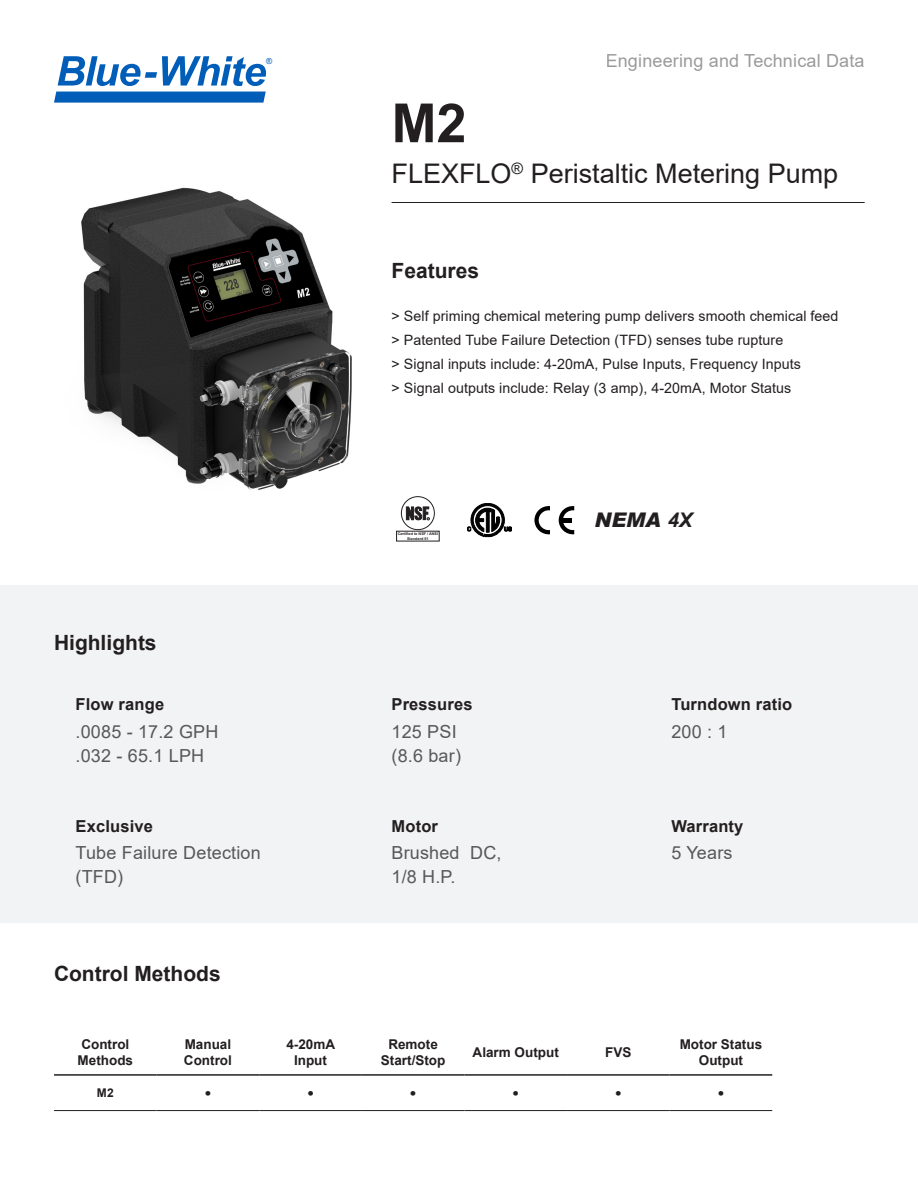
<style>
.page{position:relative;width:918px;height:1188px;background:#fff}
.page>*{position:absolute;margin:0;border:0;box-sizing:border-box;transform-origin:0 0}
.t1{font:700 54px "Arial";color:#231f20}
.t2{font:27px "Arial";color:#231f20}
.t3{font:700 21px "Arial";color:#231f20}
.t4{font:italic 900 20.25px "Arial";color:#231f20}
.t5{font:18px/24px "Arial";letter-spacing:.01em;color:#57585a}
.t6{font:700 16.5px "Arial";letter-spacing:.01em;color:#231f20}
.t7{font:14.25px "Arial";letter-spacing:.005em;color:#231f20}
.t8{font:700 13.5px/16.2px "Arial";color:#231f20;text-align:center}
.t9{font:700 12px "Arial";color:#231f20}
.t10{font:8.25px "Arial";color:#005eb8}
.t11{font:700 3.75px/4.2px "Arial";color:#231f20;text-align:center}
.s1{font-weight:700}
</style>
<div class="page">
<div style="left:0;top:585px;width:918px;height:338px;background:#f2f3f4"></div>
<hr style="left:54px;top:1110px;width:103px;height:1px;background:#231f20">
<hr style="left:157px;top:1110px;width:102px;height:1px;background:#231f20">
<hr style="left:259px;top:1110px;width:103px;height:1px;background:#231f20">
<hr style="left:362px;top:1110px;width:102px;height:1px;background:#231f20">
<hr style="left:464px;top:1110px;width:103px;height:1px;background:#231f20">
<hr style="left:567px;top:1110px;width:103px;height:1px;background:#231f20">
<hr style="left:670px;top:1110px;width:102px;height:1px;background:#231f20">
<hr style="left:54px;top:1074px;width:103px;height:2px;background:#231f20">
<hr style="left:157px;top:1074px;width:102px;height:2px;background:#231f20">
<hr style="left:259px;top:1074px;width:103px;height:2px;background:#231f20">
<hr style="left:362px;top:1074px;width:102px;height:2px;background:#231f20">
<hr style="left:464px;top:1074px;width:103px;height:2px;background:#231f20">
<hr style="left:567px;top:1074px;width:103px;height:2px;background:#231f20">
<hr style="left:670px;top:1074px;width:102px;height:2px;background:#231f20">
<svg style="left:58px;top:56px;width:208px;height:30px"></svg>
<svg style="left:54px;top:92px;width:212px;height:11px;background:#0c65bb"></svg>
<hr style="left:392px;top:202px;width:473px;height:1px;background:#231f20">
<svg style="left:534px;top:506px;width:16px;height:29px"></svg>
<svg style="left:559px;top:506px;width:15px;height:29px"></svg>
<svg style="left:467px;top:503px;width:45px;height:34px"></svg>
<img style="left:81px;top:187px;width:271px;height:303px">
<div style="left:401px;top:496px;width:34px;height:34px;border:1px solid #231f20;border-radius:50%"></div>
<svg style="left:406px;top:507px;width:24px;height:13px"></svg>
<p class="t10" style="left:266px;top:56px;width:8px">®</p>
<p class="t3" style="left:54px;top:628px;width:104px">Highlights</p>
<p class="t1" style="left:392px;top:85px;width:77px">M2</p>
<p class="t5" style="left:606px;top:49px;width:261px">Engineering and Technical Data</p>
<p class="t2" style="left:392px;top:155px;width:448px">FLEXFLO<sup>®</sup> Peristaltic Metering Pump</p>
<p class="t3" style="left:392px;top:256px;width:89px">Features</p>
<p class="t7" style="left:392px;top:307px;width:448px">&gt; Self priming chemical metering pump delivers smooth chemical feed</p>
<p class="t7" style="left:392px;top:331px;width:393px">&gt; Patented Tube Failure Detection (TFD) senses tube rupture</p>
<p class="t7" style="left:392px;top:355px;width:411px">&gt; Signal inputs include: 4-20mA, Pulse Inputs, Frequency Inputs</p>
<p class="t7" style="left:392px;top:379px;width:401px">&gt; Signal outputs include: Relay (3 amp), 4-20mA, Motor Status</p>
<p class="t11" style="left:398px;top:532px;width:42px">Certified to NSF / ANSI<br>Standard 61</p>
<p class="t4" style="left:595px;top:507px;width:99px">NEMA <span class="s1">4X</span></p>
<p class="t6" style="left:76px;top:693px;width:90px">Flow range</p>
<p class="t6" style="left:392px;top:693px;width:83px">Pressures</p>
<p class="t6" style="left:671px;top:693px;width:123px">Turndown ratio</p>
<p class="t5" style="left:76px;top:720px;width:144px">.0085 - 17.2 GPH</p>
<p class="t5" style="left:76px;top:744px;width:130px">.032 - 65.1 LPH</p>
<p class="t6" style="left:76px;top:814px;width:79px">Exclusive</p>
<p class="t5" style="left:76px;top:840px;width:187px">Tube Failure Detection</p>
<p class="t5" style="left:76px;top:864px;width:49px">(TFD)</p>
<p class="t3" style="left:54px;top:958px;width:168px">Control Methods</p>
<p class="t5" style="left:392px;top:720px;width:67px">125 PSI</p>
<p class="t5" style="left:392px;top:744px;width:71px">(8.6 bar)</p>
<p class="t6" style="left:392px;top:814px;width:48px">Motor</p>
<p class="t5" style="left:392px;top:840px;width:112px">Brushed DC,<br>1/8 H.P.</p>
<p class="t5" style="left:671px;top:720px;width:58px">200 : 1</p>
<p class="t6" style="left:671px;top:814px;width:74px">Warranty</p>
<p class="t5" style="left:671px;top:840px;width:63px">5 Years</p>
<p class="t8" style="left:78px;top:1036px;width:57px;text-align:left">Control<br>Methods</p>
<p class="t8" style="left:184px;top:1036px;width:49px;text-align:left">Manual<br>Control</p>
<p class="t8" style="left:286px;top:1036px;width:50px">4-20mA<br>Input</p>
<p class="t8" style="left:381px;top:1036px;width:66px">Remote<br>Start/Stop</p>
<p class="t8" style="left:473px;top:1044px;width:88px">Alarm Output</p>
<p class="t8" style="left:605px;top:1044px;width:28px">FVS</p>
<p class="t8" style="left:680px;top:1036px;width:84px">Motor Status<br>Output</p>
<p class="t9" style="left:97px;top:1085px;width:18px">M2</p>
<p class="t6" style="left:205px;top:1082px;width:7px">•</p>
<p class="t6" style="left:308px;top:1082px;width:7px">•</p>
<p class="t6" style="left:410px;top:1082px;width:7px">•</p>
<p class="t6" style="left:513px;top:1082px;width:7px">•</p>
<p class="t6" style="left:615px;top:1082px;width:7px">•</p>
<p class="t6" style="left:718px;top:1082px;width:7px">•</p>
</div>
